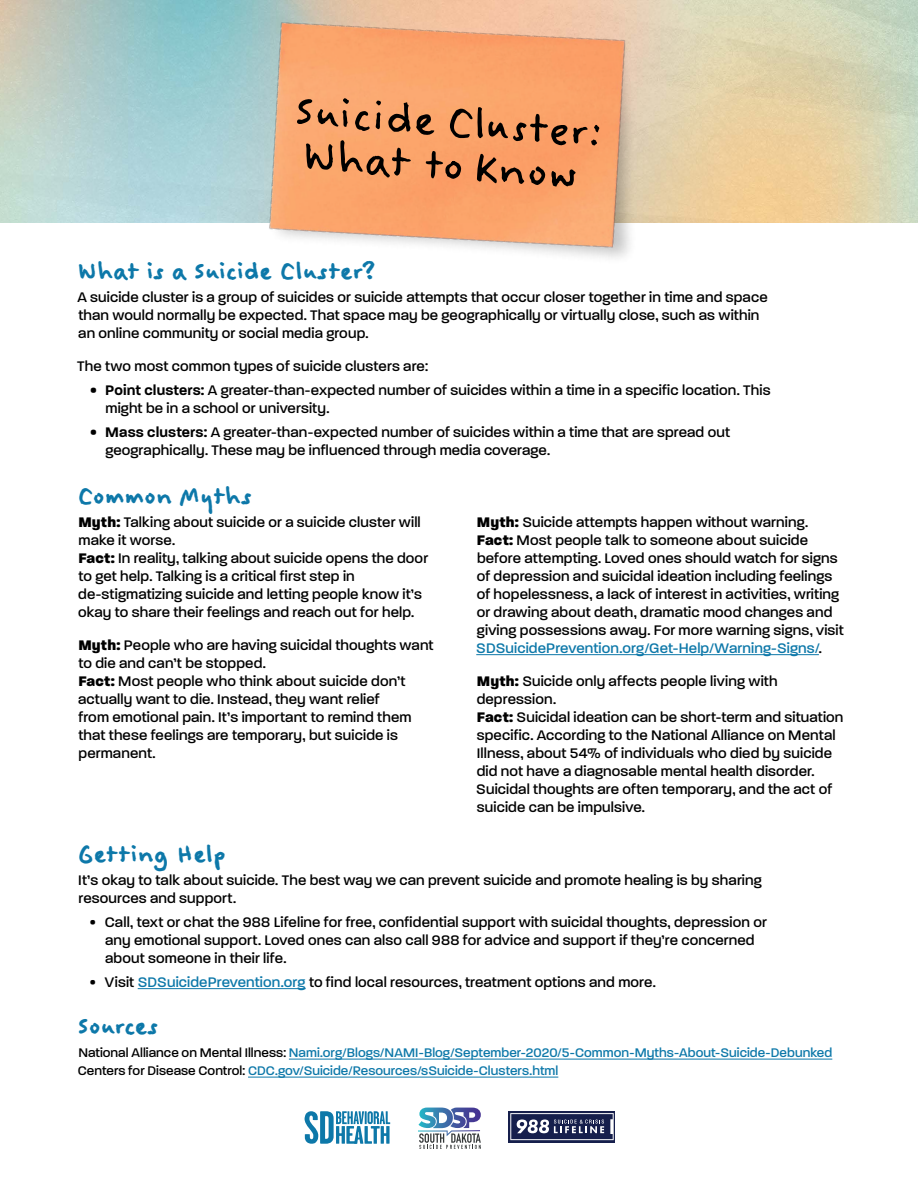
<style>
.page{position:relative;width:918px;height:1188px;background:#fff}
.page>*{position:absolute;margin:0;border:0;box-sizing:border-box;transform-origin:0 0}
.t1{font:700 30px "Felt Tip Woman";letter-spacing:.005em;color:#0d78a9}
.t2{font:500 15px/18px "Paralucent";letter-spacing:.01em;color:#000}
.t3{font:500 13.5px/18px "Paralucent";color:#0d78a9}
.s1{font-weight:600}
.s2{font-weight:800}
.s3{color:#0d78a9}
.s4{color:#000}
</style>
<div class="page">
<hr style="left:476px;top:654px;width:343px;height:1px;background:#0d78a9">
<hr style="left:138px;top:988px;width:168px;height:1px;background:#0d78a9">
<hr style="left:289px;top:1059px;width:543px;height:1px;background:#0d78a9">
<hr style="left:248px;top:1077px;width:310px;height:1px;background:#0d78a9">
<svg style="left:305px;top:1111px;width:85px;height:33px"></svg>
<svg style="left:509px;top:1111px;width:106px;height:31px"></svg>
<svg style="left:510px;top:1113px;width:104px;height:27px;background:#535a7b"></svg>
<svg style="left:418px;top:1108px;width:63px;height:41px"></svg>
<img style="left:0;top:0;width:918px;height:222px">
<img style="left:238px;top:0;width:442px;height:258px">
<svg style="left:297px;top:98px;width:302px;height:89px;background:#d48a5a"></svg>
<h1 class="t1" style="left:76px;top:253px;width:300px">What is a Suicide Cluster?</h1>
<p class="t2" style="left:77px;top:288px;width:692px">A suicide cluster is a group of suicides or suicide attempts that occur closer together in time and space than would normally be expected. That space may be geographically or virtually close, such as within an online community or social media group.</p>
<p class="t2" style="left:77px;top:357px;width:352px">The two most common types of suicide clusters are:</p>
<p class="t2" style="left:105px;top:381px;width:667px;text-indent:-15px"><span class="s1">• Point clusters:</span> A greater-than-expected number of suicides within a time in a specific location. This might be in a school or university.</p>
<p class="t2" style="left:105px;top:423px;width:626px;text-indent:-15px"><span class="s1">• Mass clusters:</span> A greater-than-expected number of suicides within a time that are spread out geographically. These may be influenced through media coverage.</p>
<h1 class="t1" style="left:77px;top:479px;width:176px">Common Myths</h1>
<p class="t2" style="left:78px;top:513px;width:351px"><span class="s2">Myth:</span> Talking about suicide or a suicide cluster will make it worse.<br><span class="s2">Fact:</span> In reality, talking about suicide opens the door to get help. Talking is a critical first step in de-stigmatizing suicide and letting people know it’s okay to share their feelings and reach out for help.</p>
<p class="t2" style="left:78px;top:636px;width:357px"><span class="s2">Myth:</span> People who are having suicidal thoughts want to die and can’t be stopped.<br><span class="s2">Fact:</span> Most people who think about suicide don’t actually want to die. Instead, they want relief<br>from emotional pain. It’s important to remind them that these feelings are temporary, but suicide is permanent.</p>
<p class="t2" style="left:476px;top:513px;width:369px"><span class="s2">Myth:</span> Suicide attempts happen without warning.<br><span class="s2">Fact:</span> Most people talk to someone about suicide before attempting. Loved ones should watch for signs of depression and suicidal ideation including feelings of hopelessness, a lack of interest in activities, writing or drawing about death, dramatic mood changes and giving possessions away. For more warning signs, visit <span class="s3">SDSuicidePrevention.org/Get-Help/Warning-Signs/</span>.</p>
<p class="t2" style="left:476px;top:672px;width:369px"><span class="s2">Myth:</span> Suicide only affects people living with depression.<br><span class="s2">Fact:</span> Suicidal ideation can be short-term and situation specific. According to the National Alliance on Mental Illness, about 54% of individuals who died by suicide did not have a diagnosable mental health disorder.<br>Suicidal thoughts are often temporary, and the act of suicide can be impulsive.</p>
<h1 class="t1" style="left:77px;top:836px;width:150px">Getting Help</h1>
<p class="t2" style="left:78px;top:871px;width:685px">It’s okay to talk about suicide. The best way we can prevent suicide and promote healing is by sharing resources and support.</p>
<p class="t2" style="left:105px;top:913px;width:663px;text-indent:-15px">• Call, text or chat the 988 Lifeline for free, confidential support with suicidal thoughts, depression or any emotional support. Loved ones can also call 988 for advice and support if they’re concerned about someone in their life.</p>
<p class="t2" style="left:90px;top:973px;width:567px">• Visit <span class="s3">SDSuicidePrevention.org</span> to find local resources, treatment options and more.</p>
<h1 class="t1" style="left:77px;top:1009px;width:83px">Sources</h1>
<p class="t3" style="left:78px;top:1044px;width:756px"><span class="s4">National Alliance on Mental Illness:</span> Nami.org/Blogs/NAMI-Blog/September-2020/5-Common-Myths-About-Suicide-Debunked<br><span class="s4">Centers for Disease Control:</span> CDC.gov/Suicide/Resources/sSuicide-Clusters.html</p>
</div>
